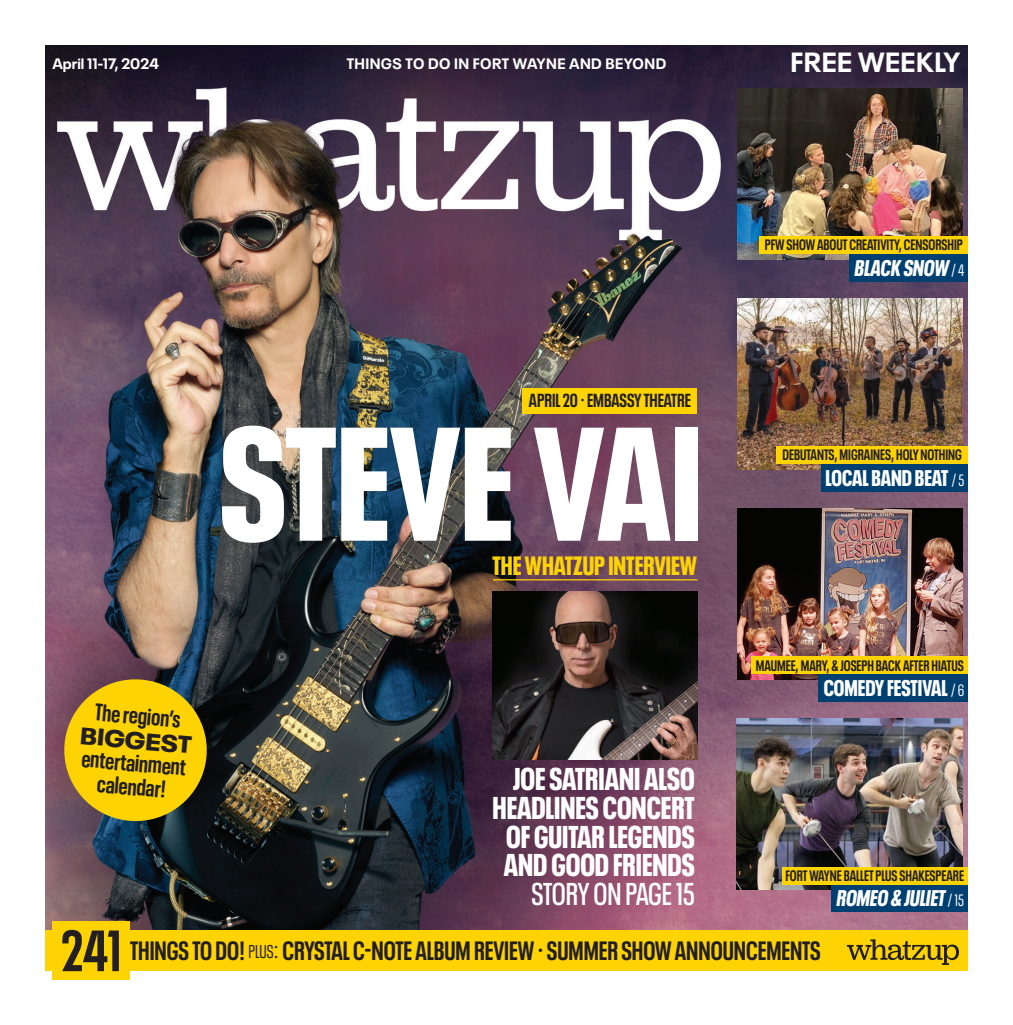
<style>
.page{position:relative;width:1013px;height:1025px;background:#fff}
.page>*{position:absolute;margin:0;border:0;box-sizing:border-box;transform-origin:0 0}
.t1{font:900 condensed 160px "Neue Plak";color:#fff}
.t2{font:700 condensed 57.5px "Neue Plak";color:#231f20}
.t3{font:900 condensed 31.25px/28.8px "Neue Plak";color:#fff;text-align:right}
.t4{font:600 condensed 31.25px "Neue Plak";letter-spacing:-.01em;color:#fff}
.t5{font:700 27.5px "Neue Plak";letter-spacing:.02em;color:#fff}
.t6{font:700 condensed 26.25px "Neue Plak";color:#231f20}
.t7{font:900 condensed 26.25px "Neue Plak";color:#fed304}
.t8{font:700 condensed 23.75px/23.8px "Neue Plak";color:#231f20;text-align:center}
.t9{font:900 expanded 23.75px "Neue Plak";color:#231f20}
.t10{font:900 condensed 22.5px "Neue Plak";color:#fff}
.t11{font:700 condensed 18.75px "Neue Plak";color:#231f20}
.t12{font:700 condensed 15px "Neue Plak";color:#231f20}
.t13{font:700 15px "Neue Plak";letter-spacing:.03em;color:#fff}
.t14{font:700 15px "Neue Plak";color:#fff}
.s1{font-weight:400;font-size:16.25px}
.s2{font-weight:400;font-size:18.38px}
.s3{font-weight:400}
</style>
<div class="page">
<img style="left:45px;top:45px;width:923px;height:905px">
<hr style="left:493px;top:579px;width:204px;height:1px;background:#fed304">
<div style="left:522px;top:387px;width:175px;height:26px;background:#fed304"></div>
<div style="left:45px;top:930px;width:28px;height:40px;background:#fed304"></div>
<div style="left:52px;top:921px;width:78px;height:58px;background:#fed304"></div>
<div style="left:130px;top:930px;width:837px;height:40px;background:#fed304"></div>
<svg style="left:846px;top:939px;width:113px;height:25px"></svg>
<img style="left:492px;top:591px;width:205px;height:168px">
<svg style="left:61px;top:676px;width:149px;height:148px;background:#c8a616"></svg>
<img style="left:737px;top:508px;width:226px;height:171px">
<div style="left:751px;top:656px;width:217px;height:18px;background:#fed304"></div>
<div style="left:818px;top:674px;width:150px;height:28px;background:#004071"></div>
<img style="left:736px;top:718px;width:226px;height:171px">
<div style="left:830px;top:884px;width:137px;height:28px;background:#004071"></div>
<div style="left:781px;top:866px;width:186px;height:18px;background:#fed304"></div>
<img style="left:737px;top:298px;width:226px;height:171px">
<div style="left:821px;top:464px;width:147px;height:28px;background:#004071"></div>
<div style="left:776px;top:446px;width:192px;height:18px;background:#fed304"></div>
<img style="left:737px;top:88px;width:225px;height:171px">
<div style="left:759px;top:236px;width:209px;height:18px;background:#fed304"></div>
<div style="left:849px;top:254px;width:119px;height:28px;background:#004071"></div>
<p class="t14" style="left:52px;top:51px;width:108px">April 11-17, 2024</p>
<h3 class="t5" style="left:790px;top:41px;width:172px">FREE WEEKLY</h3>
<p class="t13" style="left:347px;top:51px;width:321px">THINGS TO DO IN FORT WAYNE AND BEYOND</p>
<p class="t11" style="left:529px;top:387px;width:163px">APRIL 20 · EMBASSY THEATRE</p>
<h1 class="t1" style="left:220px;top:368px;width:484px">STEVE VAI</h1>
<h3 class="t7" style="left:492px;top:546px;width:206px">THE WHATZUP INTERVIEW</h3>
<p class="t12" style="left:765px;top:234px;width:199px">PFW SHOW ABOUT CREATIVITY, CENSORSHIP</p>
<h3 class="t10" style="left:853px;top:252px;width:112px">BLACK SNOW<span class="s1">/ 4</span></h3>
<p class="t12" style="left:782px;top:444px;width:181px">DEBUTANTS, MIGRAINES, HOLY NOTHING</p>
<h3 class="t10" style="left:825px;top:462px;width:140px">LOCAL BAND BEAT <span class="s1">/ 5</span></h3>
<p class="t12" style="left:755px;top:654px;width:209px">MAUMEE, MARY, &amp; JOSEPH BACK AFTER HIATUS</p>
<h3 class="t10" style="left:823px;top:672px;width:142px">COMEDY FESTIVAL <span class="s1">/ 6</span></h3>
<h3 class="t8" style="left:96px;top:697px;width:87px;rotate:5deg">The region’s</h3>
<h3 class="t9" style="left:82px;top:715px;width:113px;rotate:5deg">BIGGEST</h3>
<h3 class="t8" style="left:83px;top:744px;width:106px;rotate:5deg">entertainment calendar!</h3>
<h3 class="t3" style="left:492px;top:761px;width:204px">JOE SATRIANI ALSO<br>HEADLINES CONCERT<br>OF GUITAR LEGENDS<br>AND GOOD FRIENDS</h3>
<h3 class="t4" style="left:531px;top:871px;width:165px">STORY ON PAGE 15</h3>
<h3 class="t6" style="left:130px;top:932px;width:692px">THINGS TO DO! <span class="s2">plus</span><span class="s3">:</span> CRYSTAL C-NOTE ALBUM REVIEW · SUMMER SHOW ANNOUNCEMENTS</h3>
<p class="t12" style="left:785px;top:864px;width:180px">FORT WAYNE BALLET PLUS SHAKESPEARE</p>
<h3 class="t10" style="left:835px;top:881px;width:130px">ROMEO &amp; JULIET<span class="s1">/ 1 5</span></h3>
<h2 class="t2" style="left:61px;top:909px;width:61px">241</h2>
</div>
